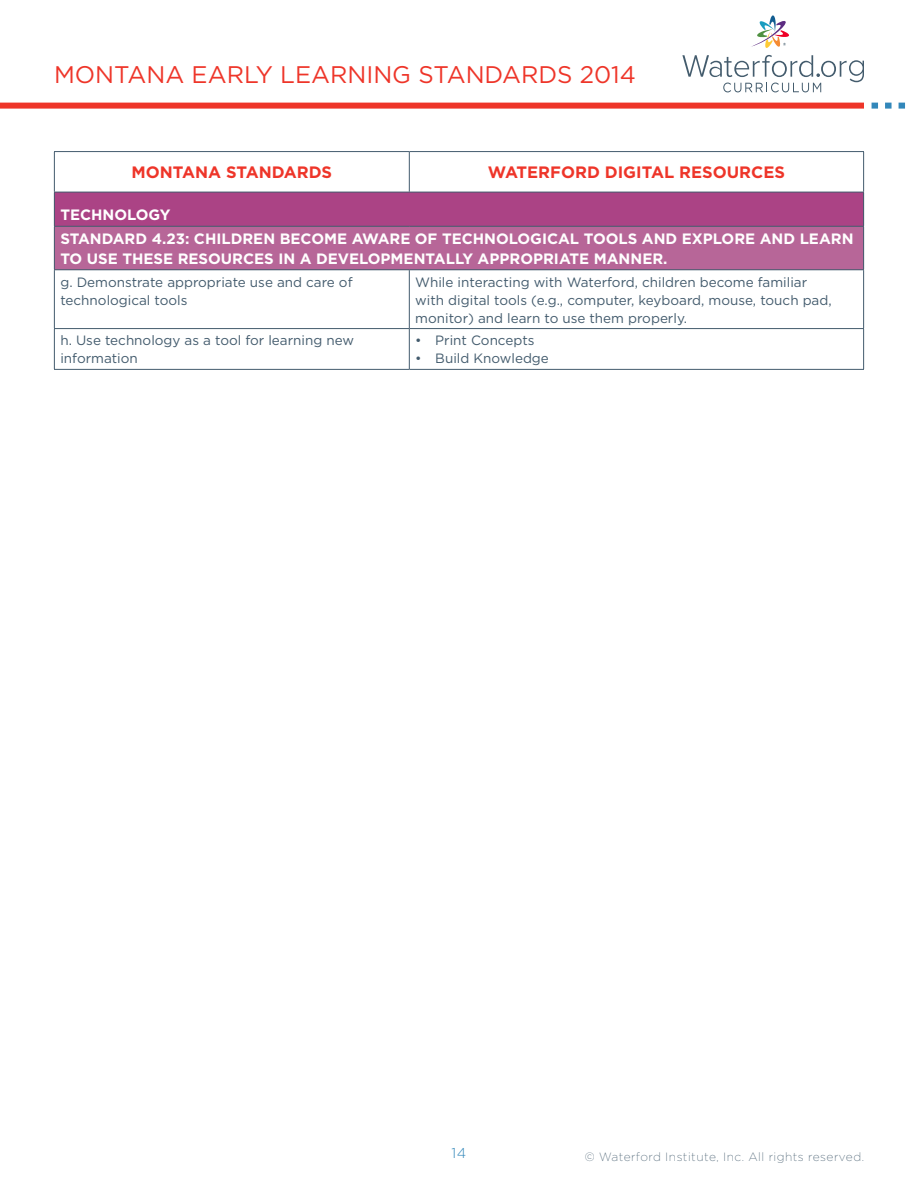
<style>
.page{position:relative;width:918px;height:1188px;background:#fff}
.page>*{position:absolute;margin:0;border:0;box-sizing:border-box;transform-origin:0 0}
.t1{font:24px "Gotham";color:#ee3529}
._0_Main_Table_Header{font:700 16.5px "Gotham";color:#ee3529}
._1_First_Colorbar_Header{font:700 15px/19.5px "Gotham";color:#fff}
.t2{font:300 14.25px "Gotham";color:#3287ba}
._4_Chart_Copy{font:13.5px/18px "Gotham";color:#435b6d}
.t3{font:200 12px "Gotham";letter-spacing:.04em;color:#435b6d}
</style>
<div class="page">
<svg style="left:682px;top:55px;width:182px;height:37px"></svg>
<svg style="left:751px;top:15px;width:38px;height:33px"></svg>
<svg style="left:872px;top:103px;width:6px;height:6px"></svg>
<div style="left:885px;top:103px;width:7px;height:6px;background:#3287ba"></div>
<svg style="left:899px;top:103px;width:6px;height:6px"></svg>
<div style="left:0;top:103px;width:864px;height:6px;background:#ee3529"></div>
<svg style="left:55px;top:152px;width:808px;height:40px"></svg>
<div style="left:54px;top:192px;width:810px;height:34px;background:#ab4385"></div>
<div style="left:54px;top:226px;width:810px;height:44px;background:#b76698"></div>
<hr style="left:54px;top:328px;width:355px;height:1px;background:#435b6d">
<hr style="left:409px;top:328px;width:455px;height:1px;background:#435b6d">
<hr style="left:54px;top:270px;width:1px;height:58px;background:#435b6d">
<hr style="left:54px;top:329px;width:1px;height:40px;background:#435b6d">
<hr style="left:54px;top:369px;width:355px;height:1px;background:#435b6d">
<hr style="left:409px;top:270px;width:1px;height:58px;background:#435b6d">
<hr style="left:863px;top:270px;width:1px;height:58px;background:#435b6d">
<hr style="left:409px;top:329px;width:1px;height:40px;background:#435b6d">
<hr style="left:863px;top:329px;width:1px;height:40px;background:#435b6d">
<hr style="left:409px;top:369px;width:455px;height:1px;background:#435b6d">
<hr style="left:54px;top:192px;width:1px;height:34px;background:#435b6d">
<hr style="left:863px;top:192px;width:1px;height:34px;background:#435b6d">
<hr style="left:54px;top:226px;width:355px;height:1px;background:#435b6d">
<hr style="left:54px;top:227px;width:1px;height:42px;background:#435b6d">
<hr style="left:409px;top:226px;width:455px;height:1px;background:#435b6d">
<hr style="left:863px;top:227px;width:1px;height:42px;background:#435b6d">
<hr style="left:54px;top:269px;width:355px;height:1px;background:#435b6d">
<hr style="left:409px;top:269px;width:455px;height:1px;background:#435b6d">
<hr style="left:409px;top:152px;width:1px;height:40px;background:#435b6d">
<hr style="left:863px;top:152px;width:1px;height:40px;background:#435b6d">
<hr style="left:54px;top:151px;width:355px;height:1px;background:#435b6d">
<hr style="left:54px;top:152px;width:1px;height:40px;background:#435b6d">
<hr style="left:409px;top:151px;width:455px;height:1px;background:#435b6d">
<hr style="left:54px;top:192px;width:355px;height:1px;background:#435b6d">
<hr style="left:409px;top:192px;width:455px;height:1px;background:#435b6d">
<h1 class="t1" style="left:54px;top:59px;width:583px">MONTANA EARLY LEARNING STANDARDS 2014</h1>
<p class="_0_Main_Table_Header" style="left:132px;top:162px;width:202px">MONTANA STANDARDS</p>
<p class="_0_Main_Table_Header" style="left:488px;top:162px;width:298px">WATERFORD DIGITAL RESOURCES</p>
<p class="_1_First_Colorbar_Header" style="left:60px;top:205px;width:112px">TECHNOLOGY</p>
<p class="_1_First_Colorbar_Header" style="left:60px;top:229px;width:795px">STANDARD 4.23: CHILDREN BECOME AWARE OF TECHNOLOGICAL TOOLS AND EXPLORE AND LEARN<br>TO USE THESE RESOURCES IN A DEVELOPMENTALLY APPROPRIATE MANNER.</p>
<p class="_4_Chart_Copy" style="left:60px;top:273px;width:294px">g. Demonstrate appropriate use and care of technological tools</p>
<p class="_4_Chart_Copy" style="left:415px;top:273px;width:418px">While interacting with Waterford, children become familiar with digital tools (e.g., computer, keyboard, mouse, touch pad, monitor) and learn to use them properly.</p>
<p class="_4_Chart_Copy" style="left:60px;top:331px;width:295px">h. Use technology as a tool for learning new information</p>
<p class="_4_Chart_Copy" style="left:415px;top:331px;width:121px">• Print Concepts</p>
<p class="_4_Chart_Copy" style="left:415px;top:349px;width:135px">• Build Knowledge</p>
<p class="t2" style="left:452px;top:1144px;width:16px">14</p>
<p class="t3" style="left:585px;top:1149px;width:281px">© Waterford Institute, Inc. All rights reserved.</p>
</div>
